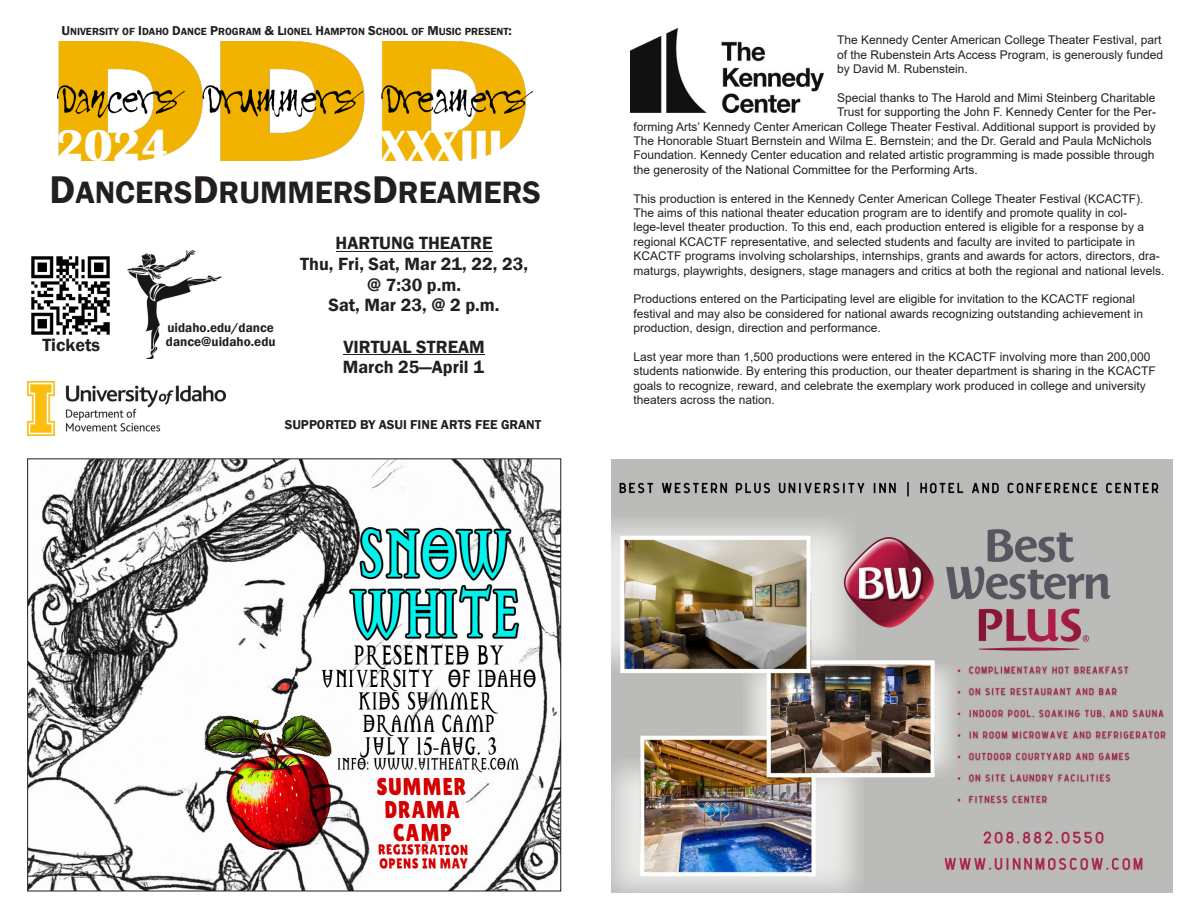
<style>
.page{position:relative;width:1188px;height:918px;background:#fff}
.page>*{position:absolute;margin:0;border:0;box-sizing:border-box;transform-origin:0 0}
.t1{font:700 46.35px "Britannic";color:#fff}
.t2{font:600 31.8px "Franklin Gothic";color:#231f20}
.t3{font:600 18.15px/20.7px "Franklin Gothic";color:#231f20;text-align:center}
.t4{font:600 13.2px "Franklin Gothic";color:#231f20}
.t5{font:12px/14.4px "Arial";color:#231f20}
.t6{font:600 10.65px "Franklin Gothic";color:#231f20}
.s1{font-size:13.2px}
.s2{font-size:39.75px}
</style>
<div class="page">
<img style="left:611px;top:460px;width:562px;height:433px">
<img style="left:631px;top:29px;width:193px;height:83px">
<img style="left:27px;top:381px;width:199px;height:54px">
<img style="left:31px;top:256px;width:79px;height:79px">
<img style="left:127px;top:251px;width:95px;height:107px">
<img style="left:58px;top:42px;width:475px;height:119px">
<hr style="left:336px;top:251px;width:157px;height:1px;background:#231f20">
<hr style="left:343px;top:354px;width:142px;height:1px;background:#231f20">
<img style="left:29px;top:460px;width:530px;height:429px">
<p class="t6" style="left:62px;top:24px;width:452px"><span class="s1">U</span>NIVERSITY OF <span class="s1">I</span>DAHO <span class="s1">D</span>ANCE <span class="s1">P</span>ROGRAM <span class="s1">&amp; L</span>IONEL <span class="s1">H</span>AMPTON <span class="s1">S</span>CHOOL OF <span class="s1">M</span>USIC PRESENT<span class="s1">:</span></p>
<p class="t1" style="left:56px;top:119px;width:115px">2024</p>
<p class="t1" style="left:380px;top:120px;width:124px">XXXIII</p>
<p class="t2" style="left:50px;top:173px;width:493px"><span class="s2">D</span>ANCERS<span class="s2">D</span>RUMMERS<span class="s2">D</span>REAMERS</p>
<p class="t3" style="left:42px;top:335px;width:59px">Tickets</p>
<p class="t4" style="left:167px;top:319px;width:108px">uidaho.edu/dance</p>
<p class="t4" style="left:166px;top:333px;width:111px">dance@uidaho.edu</p>
<p class="t3" style="left:300px;top:233px;width:229px">HARTUNG THEATRE<br>Thu, Fri, Sat, Mar 21, 22, 23, @ 7:30 p.m.<br>Sat, Mar 23, @ 2 p.m.</p>
<p class="t3" style="left:343px;top:337px;width:144px;text-align:left">VIRTUAL STREAM<br>March 25—April 1</p>
<p class="t4" style="left:285px;top:416px;width:258px">SUPPORTED BY ASUI FINE ARTS FEE GRANT</p>
<p class="t5" style="left:837px;top:33px;width:328px">The Kennedy Center American College Theater Festival, part of the Rubenstein Arts Access Program, is generously funded by David M. Rubenstein.</p>
<p class="t5" style="left:837px;top:90px;width:320px">Special thanks to The Harold and Mimi Steinberg Charitable</p>
<p class="t5" style="left:837px;top:105px;width:321px">Trust for supporting the John F. Kennedy Center for the Per-</p>
<p class="t5" style="left:634px;top:119px;width:524px">forming Arts’ Kennedy Center American College Theater Festival. Additional support is provided by</p>
<p class="t5" style="left:634px;top:133px;width:520px">The Honorable Stuart Bernstein and Wilma E. Bernstein; and the Dr. Gerald and Paula McNichols</p>
<p class="t5" style="left:634px;top:148px;width:522px">Foundation. Kennedy Center education and related artistic programming is made possible through</p>
<p class="t5" style="left:634px;top:162px;width:346px">the generosity of the National Committee for the Performing Arts.</p>
<p class="t5" style="left:634px;top:191px;width:532px">This production is entered in the Kennedy Center American College Theater Festival (KCACTF).<br>The aims of this national theater education program are to identify and promote quality in col&shy;lege-level theater production. To this end, each production entered is eligible for a response by a regional KCACTF representative, and selected students and faculty are invited to participate in KCACTF programs involving scholarships, internships, grants and awards for actors, directors, dra&shy;maturgs, playwrights, designers, stage managers and critics at both the regional and national levels.</p>
<p class="t5" style="left:634px;top:292px;width:511px">Productions entered on the Participating level are eligible for invitation to the KCACTF regional festival and may also be considered for national awards recognizing outstanding achievement in production, design, direction and performance.</p>
<p class="t5" style="left:634px;top:349px;width:524px">Last year more than 1,500 productions were entered in the KCACTF involving more than 200,000 students nationwide. By entering this production, our theater department is sharing in the KCACTF goals to recognize, reward, and celebrate the exemplary work produced in college and university theaters across the nation.</p>
</div>
